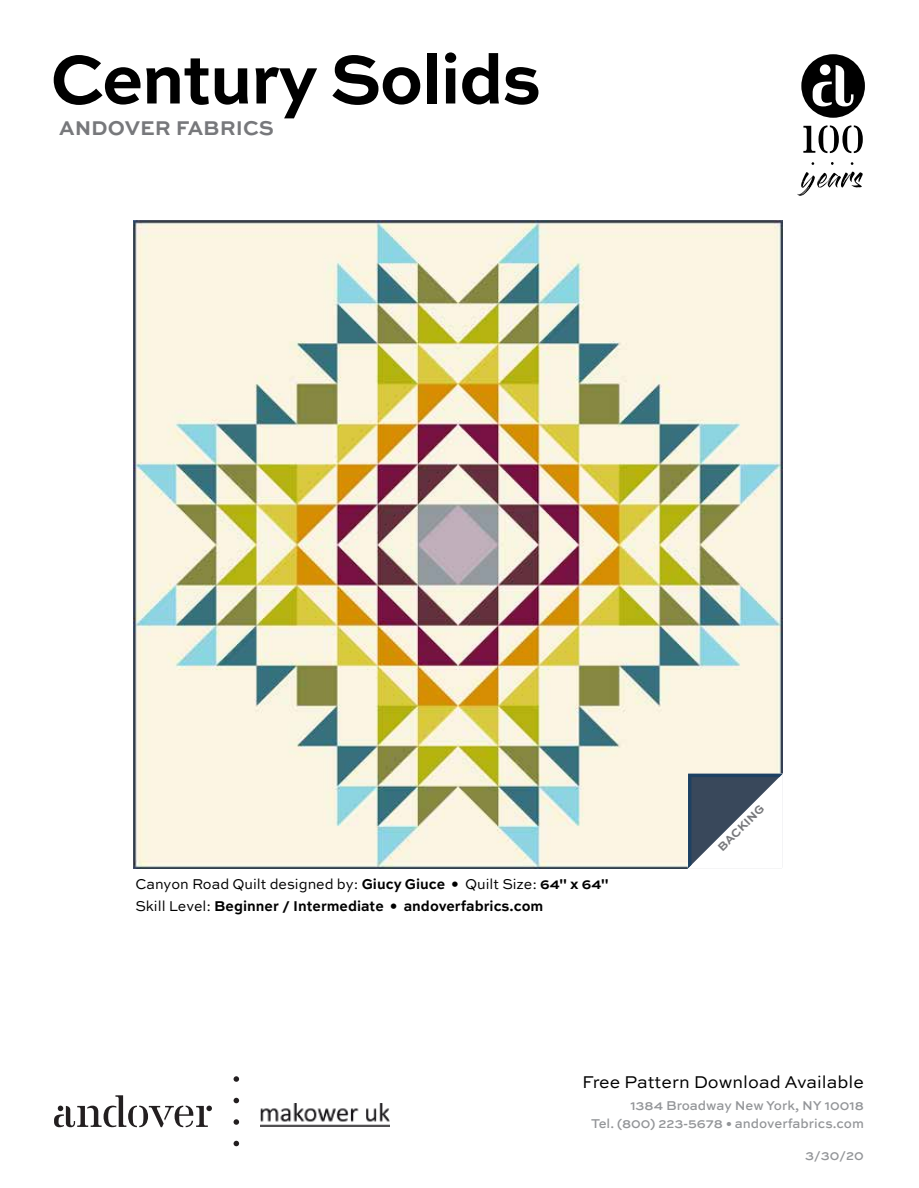
<style>
.page{position:relative;width:919px;height:1188px;background:#fff}
.page>*{position:absolute;margin:0;border:0;box-sizing:border-box;transform-origin:0 0}
.t1{font:700 72px "Sweet Sans";letter-spacing:-.025em;color:#000}
.t2{font:700 21px "Sweet Sans Pro";color:#77787b}
.t3{font:18px "Sweet Sans";color:#000}
.t4{font:700 15px/22.5px "Sweet Sans Pro";color:#000;scale:.95 1}
.t5{font:500 13.5px/18px "Sweet Sans Pro";color:#939598;text-align:right}
.t6{font:700 12px "Sweet Sans Pro";color:#77787b}
.s1{font-weight:400}
.s2{font-size:16.5px}
</style>
<div class="page">
<img style="left:134px;top:220px;width:648px;height:648px">
<svg style="left:233px;top:1141px;width:6px;height:5px"></svg>
<svg style="left:233px;top:1119px;width:6px;height:6px"></svg>
<svg style="left:233px;top:1098px;width:6px;height:5px"></svg>
<svg style="left:233px;top:1076px;width:6px;height:6px"></svg>
<svg style="left:54px;top:1095px;width:158px;height:32px"></svg>
<img style="left:260px;top:1103px;width:129px;height:24px">
<div style="left:800px;top:54px;width:64px;height:64px;background:#000;border-radius:50%"></div>
<svg style="left:812px;top:65px;width:41px;height:41px"></svg>
<div style="left:819px;top:64px;width:11px;height:11px;background:#fff;border-radius:50%"></div>
<svg style="left:803px;top:125px;width:59px;height:28px"></svg>
<svg style="left:797px;top:172px;width:65px;height:24px"></svg>
<svg style="left:687px;top:774px;width:95px;height:94px"></svg>
<h1 class="t1" style="left:50px;top:38px;width:492px">Century Solids</h1>
<h2 class="t2" style="left:59px;top:112px;width:216px">ANDOVER FABRICS</h2>
<p class="t4" style="left:135px;top:872px;width:499px"><span class="s1">Canyon Road Quilt designed by:</span> Giucy Giuce <span class="s2">•</span> <span class="s1">Quilt Size:</span> 64" x 64"<br><span class="s1">Skill Level:</span> Beginner / Intermediate <span class="s2">•</span> andoverfabrics.com</p>
<p class="t6" style="left:712px;top:843px;width:62px;rotate:-45deg">BACKING</p>
<p class="t3" style="left:581px;top:1071px;width:283px">Free Pattern Download Available</p>
<p class="t5" style="left:590px;top:1096px;width:274px">1384 Broadway New York, NY 10018<br>Tel. (800) 223-5678 • andoverfabrics.com</p>
<p class="t5" style="left:804px;top:1146px;width:60px">3/30/20</p>
</div>
